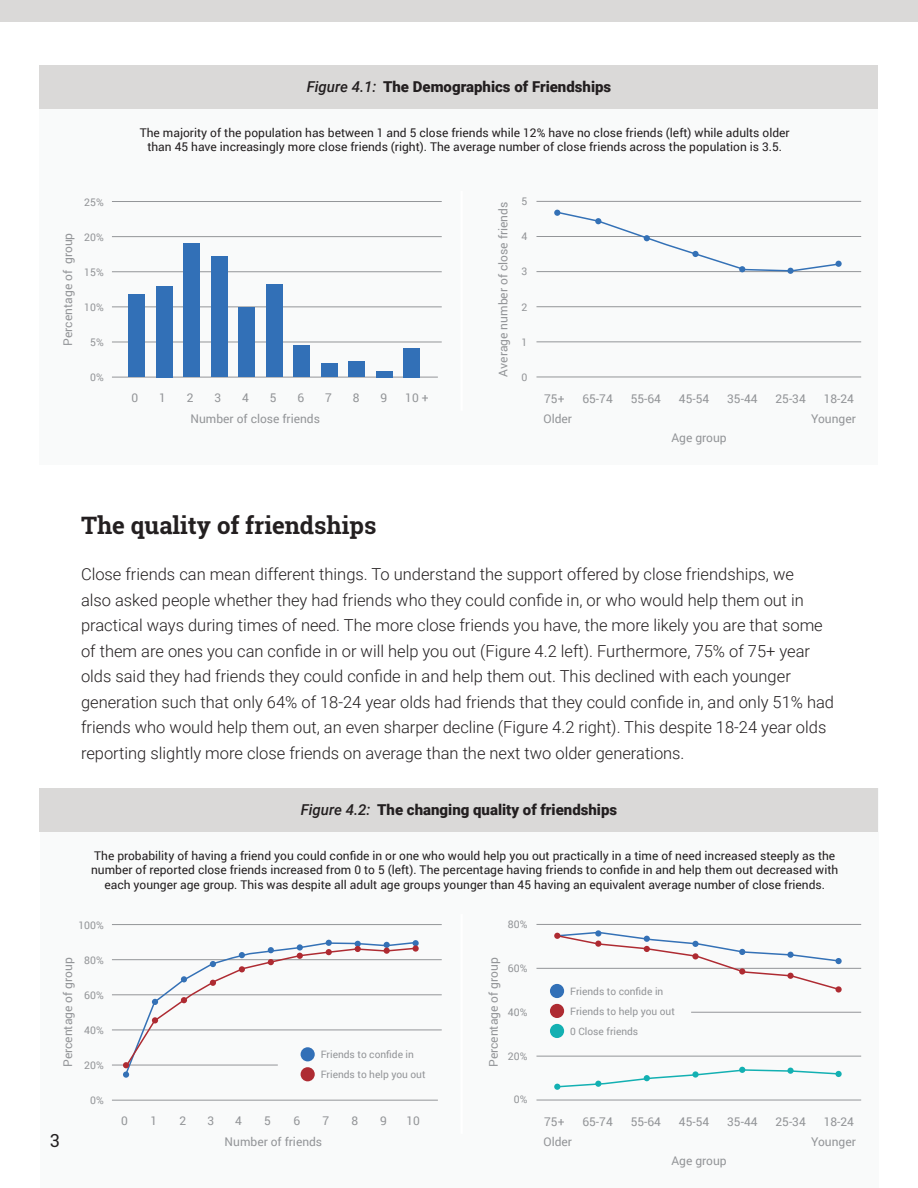
<style>
.page{position:relative;width:918px;height:1188px;background:#fff}
.page>*{position:absolute;margin:0;border:0;box-sizing:border-box;transform-origin:0 0}
.t1{font:700 24px "Roboto Slab";color:#231f20}
.t2{font:18px "Roboto Slab";color:#231f20}
.t3{font:300 16.5px/25.5px "Roboto";color:#231f20}
.t4{font:900 15px "Roboto";color:#231f20}
.t5{font:12px/14.4px "Roboto";color:#231f20;text-align:center}
.t6{font:12px "Roboto";color:#939598}
.t7{font:10.5px "Roboto";color:#939598}
.t8{font:10.2px/19.8px "Roboto";color:#939598}
.s1{font-weight:500;font-style:italic}
</style>
<div class="page">
<div style="left:0;top:0;width:918px;height:21px;background:#dad9d8"></div>
<div style="left:40px;top:65px;width:838px;height:400px;background:#f9fafa"></div>
<div style="left:40px;top:65px;width:838px;height:44px;background:#dad9d8"></div>
<hr style="left:112px;top:201px;width:330px;height:1px;background:#939598">
<hr style="left:536px;top:201px;width:325px;height:1px;background:#939598">
<hr style="left:112px;top:236px;width:330px;height:1px;background:#939598">
<hr style="left:536px;top:236px;width:325px;height:1px;background:#939598">
<hr style="left:112px;top:271px;width:330px;height:1px;background:#939598">
<hr style="left:536px;top:271px;width:325px;height:1px;background:#939598">
<hr style="left:112px;top:307px;width:330px;height:1px;background:#939598">
<hr style="left:536px;top:306px;width:325px;height:1px;background:#939598">
<hr style="left:112px;top:342px;width:330px;height:1px;background:#939598">
<hr style="left:536px;top:377px;width:325px;height:1px;background:#939598">
<hr style="left:536px;top:342px;width:325px;height:1px;background:#939598">
<hr style="left:112px;top:377px;width:326px;height:1px;background:#939598">
<hr style="left:461px;top:191px;width:2px;height:220px;background:#fff">
<div style="left:211px;top:256px;width:16px;height:121px;background:#3270b7"></div>
<div style="left:239px;top:307px;width:16px;height:70px;background:#3270b7"></div>
<div style="left:266px;top:284px;width:16px;height:93px;background:#3270b7"></div>
<div style="left:294px;top:345px;width:16px;height:32px;background:#3270b7"></div>
<div style="left:321px;top:364px;width:16px;height:13px;background:#3270b7"></div>
<div style="left:349px;top:362px;width:16px;height:15px;background:#3270b7"></div>
<div style="left:404px;top:348px;width:16px;height:29px;background:#3270b7"></div>
<div style="left:376px;top:371px;width:16px;height:6px;background:#3270b7"></div>
<div style="left:184px;top:243px;width:16px;height:134px;background:#3270b7"></div>
<div style="left:156px;top:286px;width:16px;height:91px;background:#3270b7"></div>
<div style="left:128px;top:294px;width:17px;height:83px;background:#3270b7"></div>
<svg style="left:554px;top:210px;width:287px;height:62px"></svg>
<div style="left:40px;top:789px;width:838px;height:399px;background:#f9fafa"></div>
<div style="left:40px;top:789px;width:838px;height:43px;background:#dad9d8"></div>
<hr style="left:112px;top:924px;width:330px;height:1px;background:#939598">
<hr style="left:536px;top:924px;width:325px;height:1px;background:#939598">
<hr style="left:112px;top:959px;width:330px;height:1px;background:#939598">
<hr style="left:536px;top:968px;width:325px;height:1px;background:#939598">
<hr style="left:112px;top:995px;width:330px;height:1px;background:#939598">
<hr style="left:691px;top:1012px;width:170px;height:1px;background:#939598">
<hr style="left:112px;top:1030px;width:330px;height:1px;background:#939598">
<hr style="left:536px;top:1056px;width:325px;height:1px;background:#939598">
<hr style="left:112px;top:1065px;width:166px;height:1px;background:#939598">
<hr style="left:536px;top:1100px;width:325px;height:1px;background:#939598">
<hr style="left:112px;top:1100px;width:326px;height:1px;background:#939598">
<hr style="left:461px;top:914px;width:2px;height:220px;background:#fff">
<svg style="left:123px;top:940px;width:296px;height:138px"></svg>
<div style="left:301px;top:1047px;width:14px;height:14px;background:#3270b7;border-radius:50%"></div>
<div style="left:301px;top:1067px;width:14px;height:14px;background:#ae2b32;border-radius:50%"></div>
<div style="left:550px;top:984px;width:14px;height:14px;background:#3270b7;border-radius:50%"></div>
<div style="left:550px;top:1004px;width:14px;height:14px;background:#ae2b32;border-radius:50%"></div>
<div style="left:835px;top:1071px;width:7px;height:6px;background:#13b0b2;border-radius:50%"></div>
<svg style="left:554px;top:931px;width:287px;height:60px"></svg>
<svg style="left:554px;top:1067px;width:286px;height:23px"></svg>
<div style="left:550px;top:1024px;width:14px;height:14px;background:#13b0b2;border-radius:50%"></div>
<p class="t4" style="left:307px;top:76px;width:306px"><span class="s1">Figure 4.1:</span> The Demographics of Friendships</p>
<p class="t6" style="left:60px;top:346px;width:114px;rotate:-90deg">Percentage of group</p>
<p class="t7" style="left:84px;top:195px;width:21px">25%</p>
<p class="t7" style="left:84px;top:230px;width:21px">20%</p>
<p class="t7" style="left:84px;top:265px;width:21px">15%</p>
<p class="t7" style="left:84px;top:300px;width:21px">10%</p>
<p class="t7" style="left:90px;top:335px;width:15px">5%</p>
<p class="t7" style="left:90px;top:370px;width:15px">0%</p>
<p class="t5" style="left:140px;top:125px;width:651px">The majority of the population has between 1 and 5 close friends while 12% have no close friends (left) while adults older than 45 have increasingly more close friends (right). The average number of close friends across the population is 3.5.</p>
<p class="t6" style="left:495px;top:377px;width:176px;rotate:-90deg">Average number of close friends</p>
<p class="t7" style="left:522px;top:194px;width:7px">5</p>
<p class="t7" style="left:522px;top:229px;width:7px">4</p>
<p class="t7" style="left:522px;top:264px;width:7px">3</p>
<p class="t7" style="left:522px;top:300px;width:7px">2</p>
<p class="t7" style="left:522px;top:335px;width:7px">1</p>
<p class="t7" style="left:522px;top:370px;width:7px">0</p>
<p class="t6" style="left:132px;top:389px;width:8px">0</p>
<p class="t6" style="left:159px;top:389px;width:8px">1</p>
<p class="t6" style="left:187px;top:389px;width:8px">2</p>
<p class="t6" style="left:215px;top:389px;width:8px">3</p>
<p class="t6" style="left:242px;top:389px;width:8px">4</p>
<p class="t6" style="left:270px;top:389px;width:8px">5</p>
<p class="t6" style="left:298px;top:389px;width:8px">6</p>
<p class="t6" style="left:325px;top:389px;width:8px">7</p>
<p class="t6" style="left:353px;top:389px;width:8px">8</p>
<p class="t6" style="left:381px;top:389px;width:8px">9</p>
<p class="t6" style="left:405px;top:389px;width:25px">10 +</p>
<p class="t6" style="left:544px;top:390px;width:22px">75+</p>
<p class="t6" style="left:582px;top:390px;width:32px">65-74</p>
<p class="t6" style="left:631px;top:390px;width:32px">55-64</p>
<p class="t6" style="left:679px;top:390px;width:32px">45-54</p>
<p class="t6" style="left:727px;top:390px;width:32px">35-44</p>
<p class="t6" style="left:775px;top:390px;width:32px">25-34</p>
<p class="t6" style="left:824px;top:390px;width:32px">18-24</p>
<p class="t6" style="left:672px;top:429px;width:57px">Age group</p>
<p class="t6" style="left:191px;top:410px;width:131px">Number of close friends</p>
<p class="t6" style="left:544px;top:410px;width:30px">Older</p>
<p class="t6" style="left:811px;top:410px;width:46px">Younger</p>
<h1 class="t1" style="left:81px;top:509px;width:297px">The quality of friendships</h1>
<p class="t3" style="left:81px;top:561px;width:755px">Close friends can mean different things. To understand the support offered by close friendships, we<br>also asked people whether they had friends who they could confide in, or who would help them out in practical ways during times of need. The more close friends you have, the more likely you are that some of them are ones you can confide in or will help you out (Figure 4.2 left). Furthermore, 75% of 75+ year olds said they had friends they could confide in and help them out. This declined with each younger generation such that only 64% of 18-24 year olds had friends that they could confide in, and only 51% had friends who would help them out, an even sharper decline (Figure 4.2 right). This despite 18-24 year olds reporting slightly more close friends on average than the next two older generations.</p>
<p class="t4" style="left:301px;top:799px;width:318px"><span class="s1">Figure 4.2:</span> The changing quality of friendships</p>
<p class="t5" style="left:91px;top:848px;width:749px">The probability of having a friend you could confide in or one who would help you out practically in a time of need increased steeply as the number of reported close friends increased from 0 to 5 (left). The percentage having friends to confide in and help them out decreased with each younger age group. This was despite all adult age groups younger than 45 having an equivalent average number of close friends.</p>
<p class="t7" style="left:78px;top:918px;width:27px">100%</p>
<p class="t7" style="left:84px;top:953px;width:21px">80%</p>
<p class="t7" style="left:84px;top:988px;width:21px">60%</p>
<p class="t7" style="left:84px;top:1023px;width:21px">40%</p>
<p class="t7" style="left:84px;top:1058px;width:21px">20%</p>
<p class="t7" style="left:90px;top:1093px;width:15px">0%</p>
<p class="t7" style="left:508px;top:917px;width:21px">80%</p>
<p class="t7" style="left:508px;top:961px;width:21px">60%</p>
<p class="t7" style="left:508px;top:1005px;width:21px">40%</p>
<p class="t7" style="left:508px;top:1048px;width:21px">20%</p>
<p class="t7" style="left:514px;top:1092px;width:15px">0%</p>
<p class="t6" style="left:60px;top:1067px;width:111px;rotate:-90deg">Percentage of group</p>
<p class="t6" style="left:485px;top:1067px;width:111px;rotate:-90deg">Percentage of group</p>
<p class="t8" style="left:570px;top:981px;width:106px">Friends to confide in<br>Friends to help you out<br>0 Close friends</p>
<p class="t8" style="left:321px;top:1044px;width:106px">Friends to confide in<br>Friends to help you out</p>
<p class="t2" style="left:50px;top:1128px;width:11px">3</p>
<p class="t6" style="left:121px;top:1112px;width:8px">0</p>
<p class="t6" style="left:150px;top:1112px;width:8px">1</p>
<p class="t6" style="left:179px;top:1112px;width:8px">2</p>
<p class="t6" style="left:208px;top:1112px;width:8px">3</p>
<p class="t6" style="left:235px;top:1112px;width:8px">4</p>
<p class="t6" style="left:264px;top:1112px;width:8px">5</p>
<p class="t6" style="left:294px;top:1112px;width:8px">6</p>
<p class="t6" style="left:322px;top:1112px;width:8px">7</p>
<p class="t6" style="left:351px;top:1112px;width:8px">8</p>
<p class="t6" style="left:380px;top:1112px;width:8px">9</p>
<p class="t6" style="left:406px;top:1112px;width:15px">10</p>
<p class="t6" style="left:544px;top:1113px;width:22px">75+</p>
<p class="t6" style="left:582px;top:1113px;width:32px">65-74</p>
<p class="t6" style="left:631px;top:1113px;width:32px">55-64</p>
<p class="t6" style="left:679px;top:1113px;width:32px">45-54</p>
<p class="t6" style="left:727px;top:1113px;width:32px">35-44</p>
<p class="t6" style="left:775px;top:1113px;width:32px">25-34</p>
<p class="t6" style="left:824px;top:1113px;width:32px">18-24</p>
<p class="t6" style="left:672px;top:1152px;width:57px">Age group</p>
<p class="t6" style="left:225px;top:1133px;width:99px">Number of friends</p>
<p class="t6" style="left:544px;top:1133px;width:30px">Older</p>
<p class="t6" style="left:811px;top:1133px;width:46px">Younger</p>
</div>
